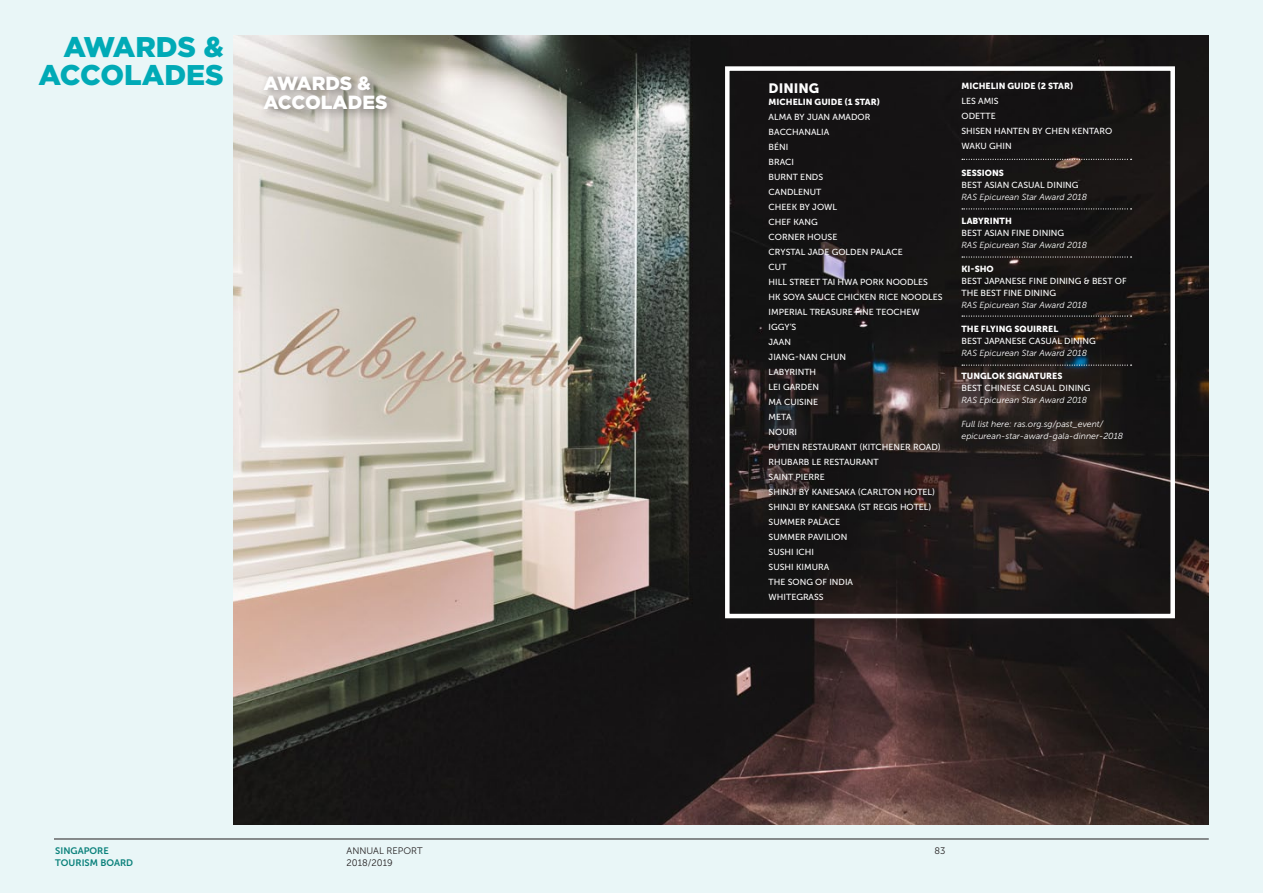
<style>
.page{position:relative;width:1263px;height:893px;background:#e9f6f7}
.page>*{position:absolute;margin:0;border:0;box-sizing:border-box;transform-origin:0 0}
.t1{font:900 28.5px/28.5px "Gotham";color:#00aab6;text-align:right}
.t2{font:900 19.05px/19px "Gotham";color:#fff}
.t3{font:13.5px "Museo Sans 900";color:#fff}
.t4{font:9.45px/11.2px "Museo Sans 300";color:#231f20}
.t5{font:9.45px/11.2px "Museo Sans 700";color:#0a817b}
.t6{font:8.7px/15px "Museo Sans 500";color:#fff}
.t7{font:italic 8.7px/12px "Museo Sans 300";color:#fff}
.t8{font:8.7px "Museo Sans 900";color:#fff}
</style>
<div class="page">
<img style="left:234px;top:35px;width:975px;height:790px">
<hr style="left:54px;top:839px;width:1155px;height:1px;background:#231f20">
<div style="left:259px;top:70px;width:140px;height:51px;background:#231f20;opacity:.5"></div>
<div style="left:725px;top:66px;width:450px;height:552px;border:4px solid #fff"></div>
<svg style="left:962px;top:159px;width:169px;height:1px"></svg>
<svg style="left:962px;top:208px;width:169px;height:1px"></svg>
<svg style="left:962px;top:256px;width:169px;height:2px"></svg>
<svg style="left:962px;top:315px;width:169px;height:2px"></svg>
<svg style="left:962px;top:365px;width:169px;height:1px"></svg>
<h1 class="t1" style="left:39px;top:32px;width:187px">AWARDS &amp;<br>ACCOLADES</h1>
<h2 class="t2" style="left:264px;top:73px;width:125px">AWARDS &amp;<br>ACCOLADES</h2>
<h3 class="t3" style="left:769px;top:81px;width:52px">DINING</h3>
<p class="t8" style="left:769px;top:97px;width:113px">MICHELIN GUIDE (1 STAR)</p>
<p class="t6" style="left:769px;top:110px;width:176px">ALMA BY JUAN AMADOR<br>BACCHANALIA<br>BÉNI<br>BRACI<br>BURNT ENDS<br>CANDLENUT<br>CHEEK BY JOWL<br>CHEF KANG<br>CORNER HOUSE<br>CRYSTAL JADE GOLDEN PALACE<br>CUT<br>HILL STREET TAI HWA PORK NOODLES<br>HK SOYA SAUCE CHICKEN RICE NOODLES<br>IMPERIAL TREASURE FINE TEOCHEW<br>IGGY’S<br>JAAN<br>JIANG-NAN CHUN<br>LABYRINTH<br>LEI GARDEN<br>MA CUISINE<br>META<br>NOURI<br>PUTIEN RESTAURANT (KITCHENER ROAD)<br>RHUBARB LE RESTAURANT<br>SAINT PIERRE<br>SHINJI BY KANESAKA (CARLTON HOTEL)<br>SHINJI BY KANESAKA (ST REGIS HOTEL)<br>SUMMER PALACE<br>SUMMER PAVILION<br>SUSHI ICHI<br>SUSHI KIMURA<br>THE SONG OF INDIA<br>WHITEGRASS</p>
<p class="t8" style="left:961px;top:81px;width:113px">MICHELIN GUIDE (2 STAR)</p>
<p class="t6" style="left:961px;top:94px;width:152px">LES AMIS<br>ODETTE<br>SHISEN HANTEN BY CHEN KENTARO<br>WAKU GHIN</p>
<p class="t8" style="left:961px;top:168px;width:44px">SESSIONS</p>
<p class="t6" style="left:961px;top:178px;width:119px">BEST ASIAN CASUAL DINING</p>
<p class="t7" style="left:961px;top:191px;width:127px">RAS Epicurean Star Award 2018</p>
<p class="t8" style="left:961px;top:216px;width:52px">LABYRINTH</p>
<p class="t6" style="left:961px;top:226px;width:104px">BEST ASIAN FINE DINING</p>
<p class="t7" style="left:961px;top:239px;width:127px">RAS Epicurean Star Award 2018</p>
<p class="t8" style="left:961px;top:264px;width:34px">KI-SHO</p>
<p class="t6" style="left:961px;top:275px;width:167px;line-height:12px">BEST JAPANESE FINE DINING &amp; BEST OF<br>THE BEST FINE DINING</p>
<p class="t7" style="left:961px;top:299px;width:127px">RAS Epicurean Star Award 2018</p>
<p class="t8" style="left:961px;top:324px;width:98px">THE FLYING SQUIRREL</p>
<p class="t6" style="left:961px;top:333px;width:136px">BEST JAPANESE CASUAL DINING</p>
<p class="t7" style="left:961px;top:347px;width:127px">RAS Epicurean Star Award 2018</p>
<p class="t8" style="left:961px;top:371px;width:102px">TUNGLOK SIGNATURES</p>
<p class="t6" style="left:961px;top:381px;width:131px">BEST CHINESE CASUAL DINING</p>
<p class="t7" style="left:961px;top:394px;width:127px">RAS Epicurean Star Award 2018</p>
<p class="t7" style="left:961px;top:418px;width:163px">Full list here: ras.org.sg/past_event/ epicurean-star-award-gala-dinner-2018</p>
<p class="t5" style="left:55px;top:845px;width:79px">SINGAPORE<br>TOURISM BOARD</p>
<p class="t4" style="left:347px;top:845px;width:78px">ANNUAL REPORT<br>2018/2019</p>
<p class="t4" style="left:934px;top:845px;width:12px">83</p>
</div>
